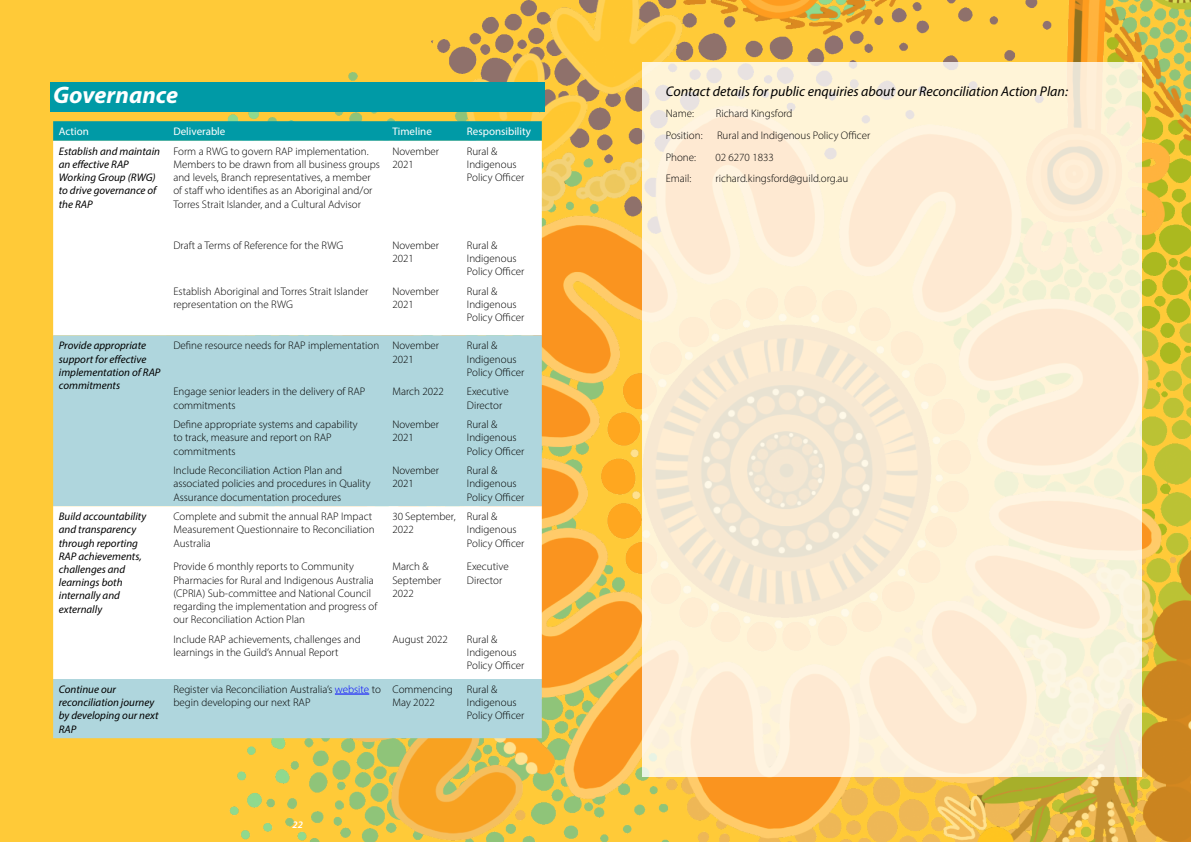
<style>
.page{position:relative;width:1191px;height:842px;background:#ffca38}
.page>*{position:absolute;margin:0;border:0;box-sizing:border-box;transform-origin:0 0}
.t1{font:italic 700 24px "Myriad Pro";color:#fff}
.t2{font:italic 14px "Myriad Pro";color:#000}
.t3{font:300 11px/13.2px "Myriad Pro";color:#000}
.t4{font:italic 11px/13.2px "Myriad Pro";color:#000}
.t5{font:11px "Myriad Pro";color:#fff}
.t6{font:italic 600 10px "Myriad Pro";color:#fff}
.s1{color:#00f}
</style>
<div class="page">
<img style="left:146px;top:0;width:1045px;height:842px">
<svg style="left:642px;top:62px;width:500px;height:715px;background:#fbedd5"></svg>
<div style="left:50px;top:82px;width:495px;height:30px;background:#009aa6"></div>
<svg style="left:53px;top:121px;width:489px;height:20px;background:#069ba4"></svg>
<div style="left:53px;top:141px;width:489px;height:194px;background:#fff"></div>
<div style="left:53px;top:335px;width:489px;height:403px;background:#afd6dd"></div>
<div style="left:53px;top:506px;width:489px;height:173px;background:#fff"></div>
<hr style="left:335px;top:694px;width:34px;height:1px;background:#00f">
<h1 class="t1" style="left:53px;top:79px;width:126px">Governance</h1>
<p class="t5" style="left:59px;top:125px;width:32px">Action</p>
<p class="t5" style="left:173px;top:125px;width:53px">Deliverable</p>
<p class="t5" style="left:392px;top:125px;width:41px">Timeline</p>
<p class="t5" style="left:467px;top:125px;width:66px">Responsibility</p>
<p class="t4" style="left:59px;top:144px;width:103px">Establish and maintain an effective RAP<br>Working Group (RWG) to drive governance of the RAP</p>
<p class="t3" style="left:173px;top:144px;width:208px">Form a RWG to govern RAP implementation.<br>Members to be drawn from all business groups and levels, Branch representatives, a member of staff who identifies as an Aboriginal and/or Torres Strait Islander, and a Cultural Advisor</p>
<p class="t3" style="left:392px;top:144px;width:48px">November<br>2021</p>
<p class="t3" style="left:467px;top:144px;width:59px">Rural &amp;<br>Indigenous<br>Policy Officer</p>
<p class="t3" style="left:173px;top:238px;width:171px">Draft a Terms of Reference for the RWG</p>
<p class="t3" style="left:392px;top:238px;width:48px">November<br>2021</p>
<p class="t3" style="left:467px;top:238px;width:59px">Rural &amp;<br>Indigenous<br>Policy Officer</p>
<p class="t3" style="left:173px;top:284px;width:196px">Establish Aboriginal and Torres Strait Islander representation on the RWG</p>
<p class="t3" style="left:392px;top:284px;width:48px">November<br>2021</p>
<p class="t3" style="left:467px;top:284px;width:59px">Rural &amp;<br>Indigenous<br>Policy Officer</p>
<p class="t4" style="left:59px;top:339px;width:103px">Provide appropriate support for effective implementation of RAP commitments</p>
<p class="t3" style="left:392px;top:339px;width:48px;text-indent:-219px">Define resource needs for RAP implementation November<br>2021</p>
<p class="t3" style="left:467px;top:339px;width:59px">Rural &amp;<br>Indigenous<br>Policy Officer</p>
<p class="t3" style="left:173px;top:385px;width:193px">Engage senior leaders in the delivery of RAP commitments</p>
<p class="t3" style="left:392px;top:385px;width:53px">March 2022</p>
<p class="t3" style="left:467px;top:385px;width:43px">Executive<br>Director</p>
<p class="t3" style="left:173px;top:418px;width:186px">Define appropriate systems and capability to track, measure and report on RAP commitments</p>
<p class="t3" style="left:392px;top:418px;width:48px">November<br>2021</p>
<p class="t3" style="left:467px;top:418px;width:59px">Rural &amp;<br>Indigenous<br>Policy Officer</p>
<p class="t3" style="left:173px;top:464px;width:199px">Include Reconciliation Action Plan and associated policies and procedures in Quality<br>Assurance documentation procedures</p>
<p class="t3" style="left:392px;top:464px;width:48px">November<br>2021</p>
<p class="t3" style="left:467px;top:464px;width:59px">Rural &amp;<br>Indigenous<br>Policy Officer</p>
<p class="t4" style="left:59px;top:510px;width:89px">Build accountability and transparency through reporting<br>RAP achievements, challenges and learnings both internally and externally</p>
<p class="t3" style="left:173px;top:510px;width:203px">Complete and submit the annual RAP Impact<br>Measurement Questionnaire to Reconciliation<br>Australia</p>
<p class="t3" style="left:392px;top:510px;width:65px">30 September,<br>2022</p>
<p class="t3" style="left:467px;top:510px;width:59px">Rural &amp;<br>Indigenous<br>Policy Officer</p>
<p class="t3" style="left:173px;top:560px;width:205px">Provide 6 monthly reports to Community Pharmacies for Rural and Indigenous Australia (CPRIA) Sub-committee and National Council regarding the implementation and progress of our Reconciliation Action Plan</p>
<p class="t3" style="left:392px;top:560px;width:50px">March &amp;<br>September<br>2022</p>
<p class="t3" style="left:467px;top:560px;width:43px">Executive<br>Director</p>
<p class="t3" style="left:173px;top:632px;width:189px">Include RAP achievements, challenges and learnings in the Guild’s Annual Report</p>
<p class="t3" style="left:392px;top:632px;width:57px">August 2022</p>
<p class="t3" style="left:467px;top:632px;width:59px">Rural &amp;<br>Indigenous<br>Policy Officer</p>
<p class="t4" style="left:59px;top:682px;width:101px">Continue our reconciliation journey by developing our next<br>RAP</p>
<p class="t3" style="left:173px;top:682px;width:209px">Register via Reconciliation Australia’s <span class="s1">website</span> to begin developing our next RAP</p>
<p class="t3" style="left:392px;top:682px;width:62px">Commencing<br>May 2022</p>
<p class="t3" style="left:467px;top:682px;width:59px">Rural &amp;<br>Indigenous<br>Policy Officer</p>
<p class="t6" style="left:292px;top:818px;width:12px">22</p>
<p class="t2" style="left:666px;top:82px;width:404px">Contact details for public enquiries about our Reconciliation Action Plan:</p>
<p class="t3" style="left:666px;top:107px;width:30px">Name:</p>
<p class="t3" style="left:715px;top:107px;width:78px">Richard Kingsford</p>
<p class="t3" style="left:666px;top:129px;width:38px">Position:</p>
<p class="t3" style="left:717px;top:129px;width:155px">Rural and Indigenous Policy Officer</p>
<p class="t3" style="left:666px;top:150px;width:32px">Phone:</p>
<p class="t3" style="left:715px;top:150px;width:60px">02 6270 1833</p>
<p class="t3" style="left:666px;top:172px;width:27px">Email:</p>
<p class="t3" style="left:715px;top:172px;width:134px">richard.kingsford@guild.org.au</p>
</div>
